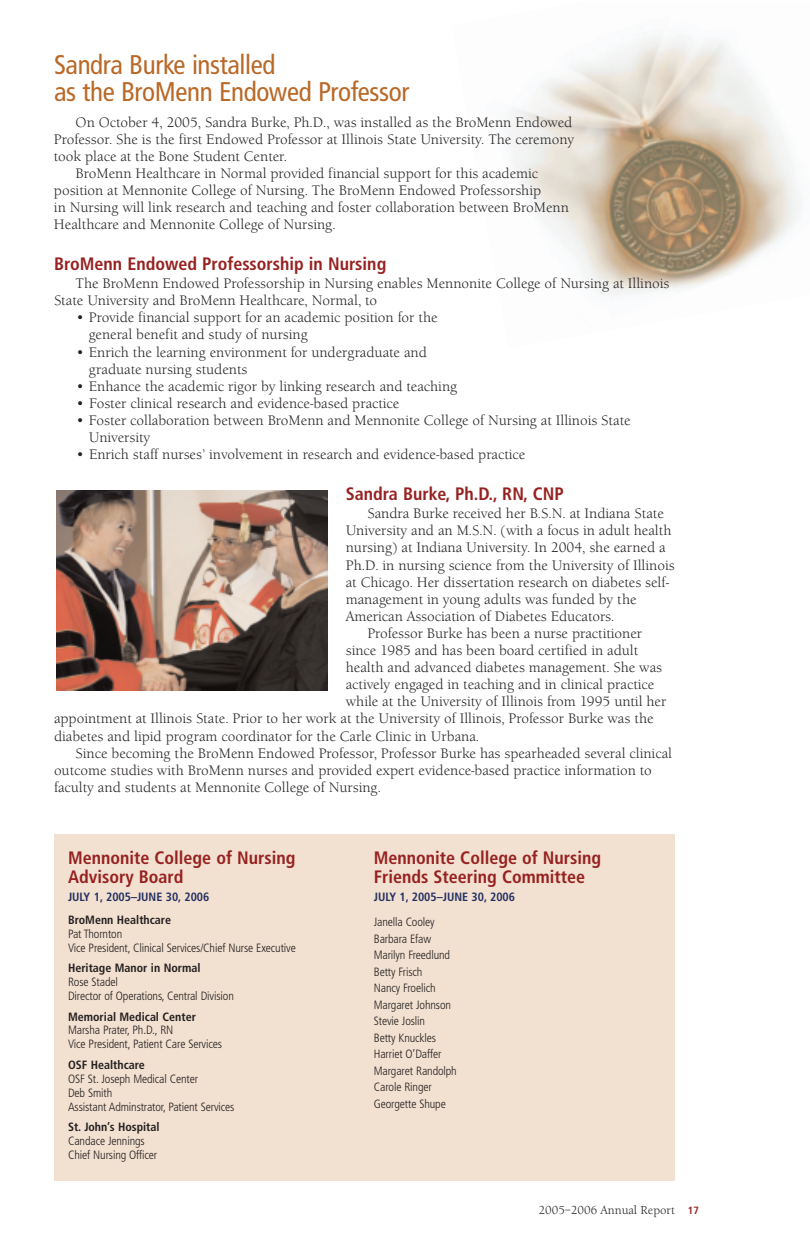
<style>
.page{position:relative;width:810px;height:1242px;background:#fff}
.page>*{position:absolute;margin:0;border:0;box-sizing:border-box;transform-origin:0 0}
.t1{font:condensed 27px/27px "Frutiger";letter-spacing:-.015em;color:#b96826}
.t2{font:700 condensed 18px/19.5px "Frutiger";color:#972121}
.t3{font:14.25px/17.1px "Berkeley Old ITC";color:#231f20}
.t4{font:300 condensed 12px/16.5px "Frutiger";letter-spacing:-.01em;color:#231f20}
.t5{font:700 condensed 12px "Frutiger";color:#231f20}
.t6{font:700 condensed 12px "Frutiger";color:#232f60}
.t7{font:12px "Berkeley Old ITC";color:#231f20}
.s1{font-family:"Frutiger";font-weight:700;font-stretch:condensed;font-size:10.5px;color:#972121}
</style>
<div class="page">
<div style="left:54px;top:834px;width:621px;height:346px;background:#f2e1d1"></div>
<img style="left:505px;top:35px;width:297px;height:261px">
<img style="left:56px;top:490px;width:272px;height:200px">
<h1 class="t1" style="left:54px;top:54px;width:357px">Sandra Burke installed<br>as the BroMenn Endowed Professor</h1>
<p class="t3" style="left:76px;top:115px;width:498px">On October 4, 2005, Sandra Burke, Ph.D., was installed as the BroMenn Endowed</p>
<p class="t3" style="left:54px;top:132px;width:522px">Professor. She is the first Endowed Professor at Illinois State University. The ceremony</p>
<p class="t3" style="left:54px;top:149px;width:235px">took place at the Bone Student Center.</p>
<p class="t3" style="left:76px;top:166px;width:464px">BroMenn Healthcare in Normal provided financial support for this academic</p>
<p class="t3" style="left:54px;top:183px;width:489px">position at Mennonite College of Nursing. The BroMenn Endowed Professorship</p>
<p class="t3" style="left:54px;top:201px;width:516px">in Nursing will link research and teaching and foster collaboration between BroMenn</p>
<p class="t3" style="left:54px;top:218px;width:283px">Healthcare and Mennonite College of Nursing.</p>
<p class="t2" style="left:54px;top:255px;width:334px">BroMenn Endowed Professorship in Nursing</p>
<p class="t3" style="left:54px;top:277px;width:617px;text-indent:22px">The BroMenn Endowed Professorship in Nursing enables Mennonite College of Nursing at Illinois<br>State University and BroMenn Healthcare, Normal, to</p>
<p class="t3" style="left:89px;top:311px;width:350px;text-indent:-13px">• Provide financial support for an academic position for the general benefit and study of nursing</p>
<p class="t3" style="left:89px;top:345px;width:340px;text-indent:-13px">• Enrich the learning environment for undergraduate and graduate nursing students</p>
<p class="t3" style="left:76px;top:379px;width:383px">• Enhance the academic rigor by linking research and teaching</p>
<p class="t3" style="left:76px;top:396px;width:325px">• Foster clinical research and evidence-based practice</p>
<p class="t3" style="left:89px;top:414px;width:543px;text-indent:-13px">• Foster collaboration between BroMenn and Mennonite College of Nursing at Illinois State<br>University</p>
<p class="t3" style="left:76px;top:448px;width:451px">• Enrich staff nurses’ involvement in research and evidence-based practice</p>
<p class="t2" style="left:346px;top:485px;width:219px">Sandra Burke, Ph.D., RN, CNP</p>
<p class="t3" style="left:367px;top:507px;width:298px">Sandra Burke received her B.S.N. at Indiana State</p>
<p class="t3" style="left:346px;top:524px;width:327px">University and an M.S.N. (with a focus in adult health</p>
<p class="t3" style="left:346px;top:541px;width:321px">nursing) at Indiana University. In 2004, she earned a</p>
<p class="t3" style="left:346px;top:558px;width:330px">Ph.D. in nursing science from the University of Illinois</p>
<p class="t3" style="left:346px;top:575px;width:325px">at Chicago. Her dissertation research on diabetes self-</p>
<p class="t3" style="left:346px;top:592px;width:292px">management in young adults was funded by the</p>
<p class="t3" style="left:346px;top:609px;width:270px">American Association of Diabetes Educators.</p>
<p class="t3" style="left:367px;top:626px;width:276px">Professor Burke has been a nurse practitioner</p>
<p class="t3" style="left:346px;top:644px;width:294px">since 1985 and has been board certified in adult</p>
<p class="t3" style="left:346px;top:661px;width:318px">health and advanced diabetes management. She was</p>
<p class="t3" style="left:346px;top:678px;width:310px">actively engaged in teaching and in clinical practice</p>
<p class="t3" style="left:346px;top:695px;width:322px">while at the University of Illinois from 1995 until her</p>
<p class="t3" style="left:54px;top:712px;width:601px">appointment at Illinois State. Prior to her work at the University of Illinois, Professor Burke was the</p>
<p class="t3" style="left:54px;top:729px;width:427px">diabetes and lipid program coordinator for the Carle Clinic in Urbana.</p>
<p class="t3" style="left:76px;top:746px;width:598px">Since becoming the BroMenn Endowed Professor, Professor Burke has spearheaded several clinical</p>
<p class="t3" style="left:54px;top:763px;width:599px">outcome studies with BroMenn nurses and provided expert evidence-based practice information to</p>
<p class="t3" style="left:54px;top:780px;width:328px">faculty and students at Mennonite College of Nursing.</p>
<p class="t2" style="left:68px;top:849px;width:229px">Mennonite College of Nursing<br>Advisory Board</p>
<p class="t6" style="left:68px;top:892px;width:143px">JULY 1, 2005–JUNE 30, 2006</p>
<p class="t5" style="left:68px;top:915px;width:104px">BroMenn Healthcare</p>
<p class="t4" style="left:68px;top:928px;width:229px;line-height:13.8px">Pat Thornton<br>Vice President, Clinical Services/Chief Nurse Executive</p>
<p class="t5" style="left:68px;top:963px;width:134px">Heritage Manor in Normal</p>
<p class="t4" style="left:68px;top:976px;width:167px;line-height:13.8px">Rose Stadel<br>Director of Operations, Central Division</p>
<p class="t5" style="left:68px;top:1012px;width:129px">Memorial Medical Center</p>
<p class="t4" style="left:68px;top:1024px;width:155px;line-height:14px">Marsha Prater, Ph.D., RN<br>Vice President, Patient Care Services</p>
<p class="t5" style="left:68px;top:1060px;width:78px">OSF Healthcare</p>
<p class="t4" style="left:68px;top:1073px;width:168px;line-height:13.8px">OSF St. Joseph Medical Center<br>Deb Smith<br>Assistant Adminstrator, Patient Services</p>
<p class="t5" style="left:68px;top:1122px;width:93px">St. John’s Hospital</p>
<p class="t4" style="left:68px;top:1135px;width:91px;line-height:14px">Candace Jennings<br>Chief Nursing Officer</p>
<p class="t2" style="left:374px;top:849px;width:229px">Mennonite College of Nursing<br>Friends Steering Committee</p>
<p class="t6" style="left:374px;top:892px;width:143px">JULY 1, 2005–JUNE 30, 2006</p>
<p class="t4" style="left:374px;top:915px;width:85px">Janella Cooley<br>Barbara Efaw<br>Marilyn Freedlund<br>Betty Frisch<br>Nancy Froelich<br>Margaret Johnson<br>Stevie Joslin<br>Betty Knuckles<br>Harriet O’Daffer<br>Margaret Randolph<br>Carole Ringer<br>Georgette Shupe</p>
<p class="t7" style="left:539px;top:1206px;width:162px">2005–2006 Annual Report <span class="s1">17</span></p>
</div>
